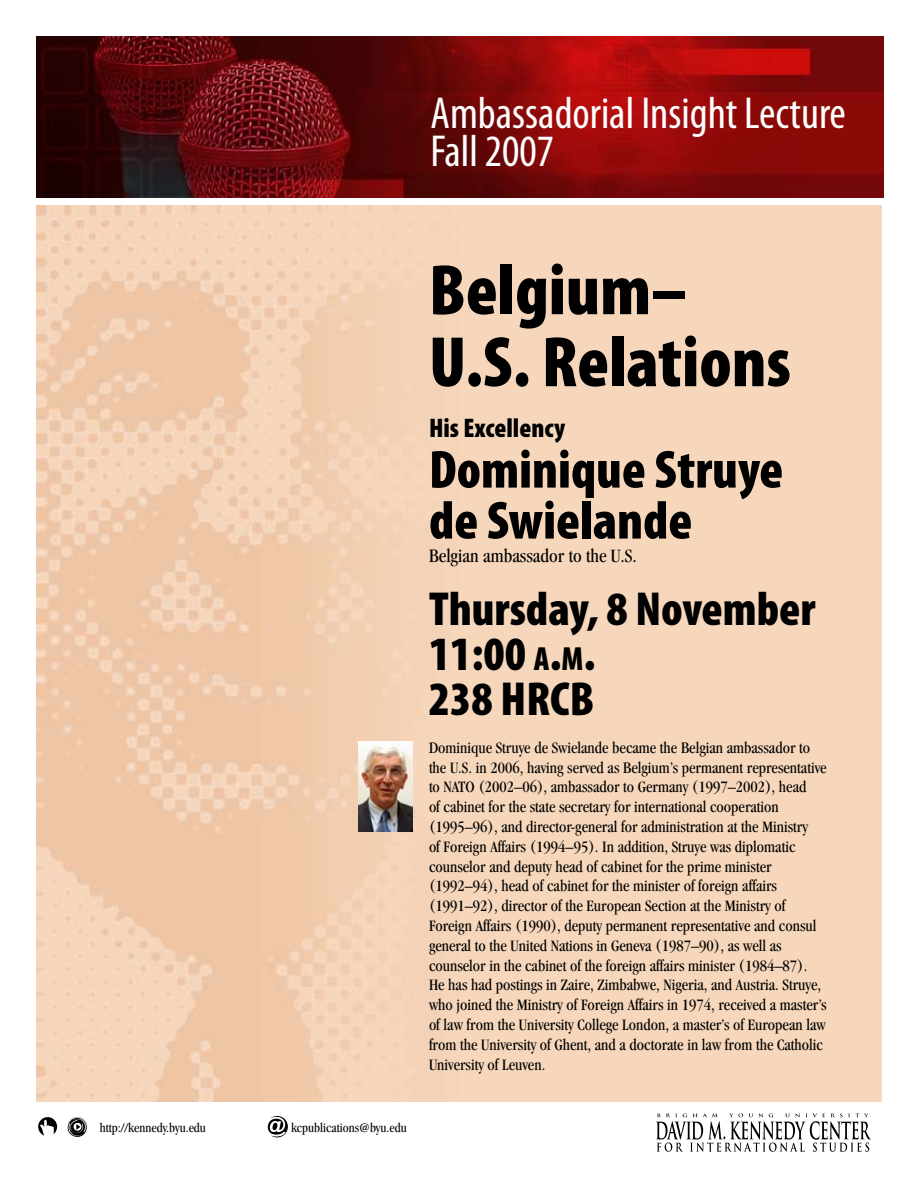
<style>
.page{position:relative;width:918px;height:1188px;background:#fff}
.page>*{position:absolute;margin:0;border:0;box-sizing:border-box;transform-origin:0 0}
.t1{font:900 condensed 72px/72px "Myriad Pro";color:#000}
.t2{font:900 condensed 54px/51px "Myriad Pro";color:#000}
.t3{font:900 condensed 48px/45px "Myriad Pro";color:#000}
.t4{font:condensed 45px/38.1px "Myriad Pro";color:#fff}
.t5{font:900 condensed 27px "Myriad Pro";color:#000}
.t6{font:condensed 19.5px "Garamond";color:#000}
.t7{font:condensed 16.5px/19.8px "Garamond";color:#000}
.t8{font:condensed 13.5px "Garamond";color:#000}
.s1{font-size:33.6px}
.s2{font-style:inherit}
</style>
<div class="page">
<img style="left:36px;top:36px;width:847px;height:162px">
<img style="left:36px;top:206px;width:846px;height:896px">
<svg style="left:656px;top:1113px;width:215px;height:39px"></svg>
<svg style="left:38px;top:1117px;width:19px;height:19px"></svg>
<svg style="left:268px;top:1116px;width:19px;height:21px"></svg>
<svg style="left:67px;top:1117px;width:20px;height:20px"></svg>
<img style="left:358px;top:741px;width:54px;height:91px">
<h3 class="t4" style="left:430px;top:95px;width:417px">Ambassadorial Insight Lecture<br>Fall 2007</h3>
<p class="t8" style="left:100px;top:1120px;width:108px">http://kennedy.byu.edu</p>
<p class="t8" style="left:291px;top:1120px;width:117px">kcpublications@byu.edu</p>
<h1 class="t1" style="left:429px;top:255px;width:363px">Belgium–<br>U.S. Relations</h1>
<h3 class="t5" style="left:429px;top:413px;width:138px">His Excellency</h3>
<h2 class="t2" style="left:429px;top:445px;width:356px">Dominique Struye de Swielande</h2>
<p class="t6" style="left:429px;top:545px;width:209px">Belgian ambassador to the U.S.</p>
<h3 class="t3" style="left:429px;top:587px;width:388px">Thursday, 8 November<br>11:00 <span class="s1">a</span><span class="s2">.</span><span class="s1">m</span><span class="s2">.<br></span>238 HRCB</h3>
<p class="t7" style="left:429px;top:738px;width:399px">Dominique Struye de Swielande became the Belgian ambassador to the U.S. in 2006, having served as Belgium’s permanent representative to NATO (2002–06), ambassador to Germany (1997–2002), head<br>of cabinet for the state secretary for international cooperation (1995–96), and director-general for administration at the Ministry<br>of Foreign Affairs (1994–95). In addition, Struye was diplomatic counselor and deputy head of cabinet for the prime minister (1992–94), head of cabinet for the minister of foreign affairs (1991–92), director of the European Section at the Ministry of Foreign Affairs (1990), deputy permanent representative and consul general to the United Nations in Geneva (1987–90), as well as counselor in the cabinet of the foreign affairs minister (1984–87).<br>He has had postings in Zaire, Zimbabwe, Nigeria, and Austria. Struye, who joined the Ministry of Foreign Affairs in 1974, received a master’s of law from the University College London, a master’s of European law from the University of Ghent, and a doctorate in law from the Catholic University of Leuven.</p>
</div>
